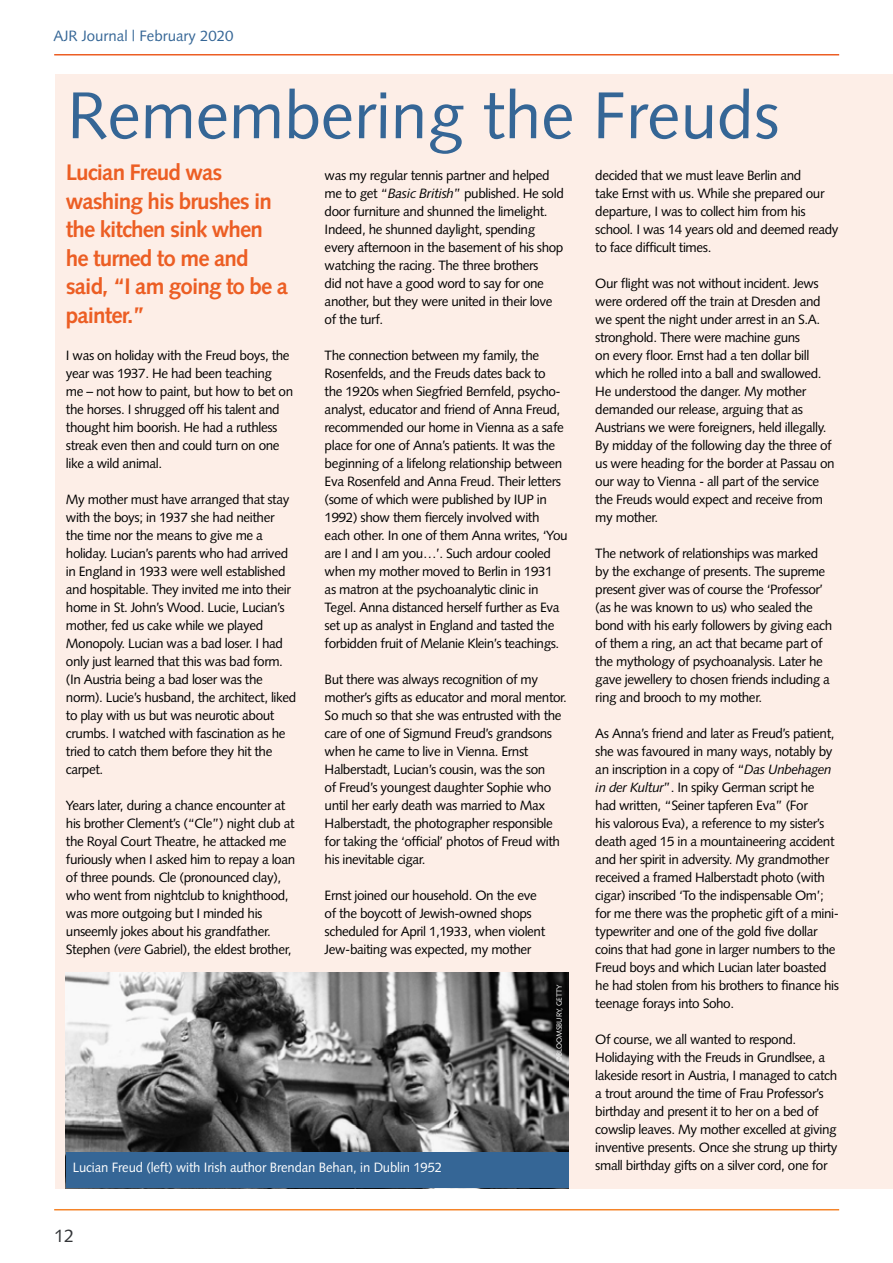
<style>
.page{position:relative;width:893px;height:1263px;background:#fff}
.page>*{position:absolute;margin:0;border:0;box-sizing:border-box;transform-origin:0 0}
.t1{font:66.15px "Syntax LT Std";color:#356696}
.t2{font:700 22.5px/28.5px "Syntax LT Std";letter-spacing:-.04em;color:#ec5e24}
.t3{font:18px "Syntax LT Std";color:#333538}
.t4{font:15px "Syntax LT Std";color:#356696}
.t5{font:13.5px/18px "Syntax LT Std";letter-spacing:-.03em;color:#000}
.t6{font:13.5px "Syntax LT Std";letter-spacing:-.01em;color:#fff}
.t7{font:7.5px "Syntax LT Std";letter-spacing:-.01em;color:#fff}
.s1{font-style:italic}
</style>
<div class="page">
<hr style="left:54px;top:1209px;width:785px;height:1px;background:#f58429">
<hr style="left:54px;top:54px;width:785px;height:2px;background:#ec5e24">
<div style="left:55px;top:74px;width:838px;height:1115px;background:#fdeee7"></div>
<img style="left:66px;top:972px;width:502px;height:180px">
<div style="left:66px;top:1152px;width:502px;height:36px;background:#356696"></div>
<p class="t4" style="left:54px;top:27px;width:182px">AJR Journal | February 2020</p>
<h1 class="t1" style="left:67px;top:76px;width:714px">Remembering the Freuds</h1>
<h2 class="t2" style="left:66px;top:158px;width:224px">Lucian Freud was washing his brushes in the kitchen sink when he turned to me and said, “I am going to be a painter.”</h2>
<p class="t5" style="left:66px;top:346px;width:229px">I was on holiday with the Freud boys, the year was 1937. He had been teaching<br>me – not how to paint, but how to bet on the horses. I shrugged off his talent and thought him boorish. He had a ruthless streak even then and could turn on one like a wild animal.</p>
<p class="t5" style="left:66px;top:490px;width:232px">My mother must have arranged that stay with the boys; in 1937 she had neither<br>the time nor the means to give me a holiday. Lucian’s parents who had arrived in England in 1933 were well established and hospitable. They invited me into their home in St. John’s Wood. Lucie, Lucian’s mother, fed us cake while we played Monopoly. Lucian was a bad loser. I had only just learned that this was bad form. (In Austria being a bad loser was the norm). Lucie’s husband, the architect, liked to play with us but was neurotic about crumbs. I watched with fascination as he tried to catch them before they hit the carpet.</p>
<p class="t5" style="left:66px;top:796px;width:231px">Years later, during a chance encounter at his brother Clement’s (“Cle”) night club at the Royal Court Theatre, he attacked me furiously when I asked him to repay a loan of three pounds. Cle (pronounced clay), who went from nightclub to knighthood, was more outgoing but I minded his unseemly jokes about his grandfather.<br>Stephen (<span class="s1">vere</span> Gabriel), the eldest brother,</p>
<p class="t5" style="left:325px;top:166px;width:241px">was my regular tennis partner and helped me to get “<span class="s1">Basic British</span>” published. He sold door furniture and shunned the limelight.<br>Indeed, he shunned daylight, spending every afternoon in the basement of his shop watching the racing. The three brothers<br>did not have a good word to say for one another, but they were united in their love of the turf.</p>
<p class="t5" style="left:325px;top:346px;width:244px">The connection between my family, the Rosenfelds, and the Freuds dates back to<br>the 1920s when Siegfried Bernfeld, psycho&shy;analyst, educator and friend of Anna Freud, recommended our home in Vienna as a safe place for one of Anna’s patients. It was the beginning of a lifelong relationship between Eva Rosenfeld and Anna Freud. Their letters (some of which were published by IUP in 1992) show them fiercely involved with each other. In one of them Anna writes, ‘You are I and I am you…’. Such ardour cooled when my mother moved to Berlin in 1931 as matron at the psychoanalytic clinic in Tegel. Anna distanced herself further as Eva set up as analyst in England and tasted the forbidden fruit of Melanie Klein’s teachings.</p>
<p class="t5" style="left:325px;top:670px;width:244px">But there was always recognition of my mother’s gifts as educator and moral mentor.<br>So much so that she was entrusted with the care of one of Sigmund Freud’s grandsons when he came to live in Vienna. Ernst Halberstadt, Lucian’s cousin, was the son<br>of Freud’s youngest daughter Sophie who until her early death was married to Max Halberstadt, the photographer responsible for taking the ‘official’ photos of Freud with his inevitable cigar.</p>
<p class="t5" style="left:325px;top:886px;width:222px">Ernst joined our household. On the eve of the boycott of Jewish-owned shops scheduled for April 1,1933, when violent Jew-baiting was expected, my mother</p>
<p class="t7" style="left:555px;top:1062px;width:79px;rotate:-90deg">©BLOOMSBURY, GETTY</p>
<p class="t6" style="left:73px;top:1159px;width:371px">Lucian Freud (left) with Irish author Brendan Behan, in Dublin 1952</p>
<h3 class="t3" style="left:54px;top:1225px;width:22px">12</h3>
<p class="t5" style="left:595px;top:166px;width:245px">decided that we must leave Berlin and<br>take Ernst with us. While she prepared our departure, I was to collect him from his school. I was 14 years old and deemed ready to face difficult times.</p>
<p class="t5" style="left:595px;top:274px;width:241px">Our flight was not without incident. Jews were ordered off the train at Dresden and we spent the night under arrest in an S.A. stronghold. There were machine guns<br>on every floor. Ernst had a ten dollar bill which he rolled into a ball and swallowed.<br>He understood the danger. My mother demanded our release, arguing that as Austrians we were foreigners, held illegally.<br>By midday of the following day the three of us were heading for the border at Passau on our way to Vienna - all part of the service the Freuds would expect and receive from my mother.</p>
<p class="t5" style="left:595px;top:544px;width:238px">The network of relationships was marked by the exchange of presents. The supreme present giver was of course the ‘Professor’ (as he was known to us) who sealed the bond with his early followers by giving each of them a ring, an act that became part of the mythology of psychoanalysis. Later he gave jewellery to chosen friends including a ring and brooch to my mother.</p>
<p class="t5" style="left:595px;top:724px;width:245px">As Anna’s friend and later as Freud’s patient, she was favoured in many ways, notably by an inscription in a copy of “<span class="s1">Das Unbehagen in der Kultur</span>”. In spiky German script he<br>had written, “Seiner tapferen Eva” (For<br>his valorous Eva), a reference to my sister’s death aged 15 in a mountaineering accident and her spirit in adversity. My grandmother received a framed Halberstadt photo (with cigar) inscribed ‘To the indispensable Om’; for me there was the prophetic gift of a mini&shy;typewriter and one of the gold five dollar coins that had gone in larger numbers to the Freud boys and which Lucian later boasted he had stolen from his brothers to finance his teenage forays into Soho.</p>
<p class="t5" style="left:595px;top:1030px;width:244px">Of course, we all wanted to respond.<br>Holidaying with the Freuds in Grundlsee, a lakeside resort in Austria, I managed to catch a trout around the time of Frau Professor’s birthday and present it to her on a bed of cowslip leaves. My mother excelled at giving inventive presents. Once she strung up thirty small birthday gifts on a silver cord, one for</p>
</div>
